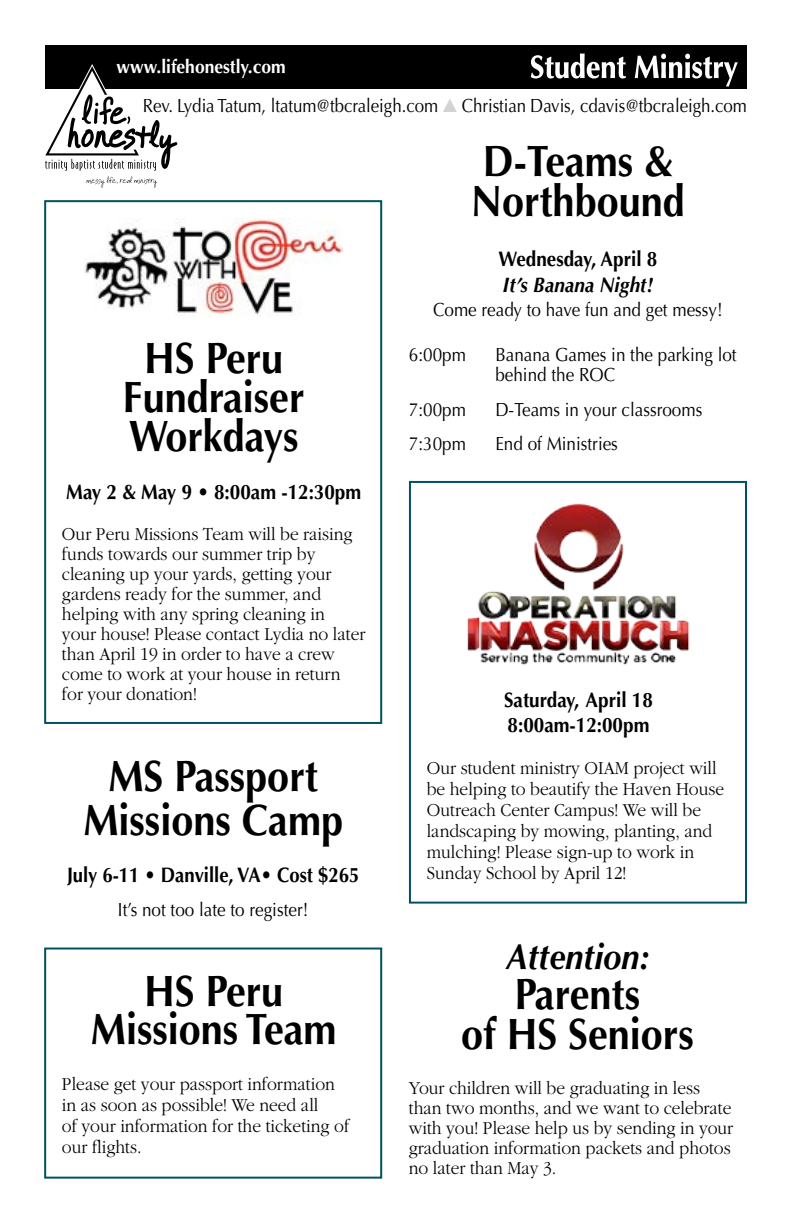
<style>
.page{position:relative;width:792px;height:1224px;background:#fff}
.page>*{position:absolute;margin:0;border:0;box-sizing:border-box;transform-origin:0 0}
.t1{font:700 44px/40px "Optima";color:#000;text-align:center;scale:.9 1}
.t2{font:italic 700 36px "Optima";color:#000;scale:.9 1}
.t3{font:700 21px/25.2px "Optima";color:#000;scale:.9 1}
.t4{font:700 21px "Optima";color:#000;scale:.88 1}
.t5{font:italic 700 21px "Optima";letter-spacing:.005em;color:#000;scale:.9 1}
.t6{font:300 19px/20px "Garamond";color:#000;scale:.92 1}
.t7{font:19px/20px "Optima";color:#000;scale:.9 1}
.t8{font:19px "Optima";color:#000;scale:.89 1}
.t9{font:700 19px "Optima";color:#fff;scale:.92 1}
.s1{color:#d1d3d4}
</style>
<div class="page">
<div style="left:45px;top:45px;width:702px;height:43px;background:#000"></div>
<svg style="left:531px;top:53px;width:95px;height:26px"></svg>
<svg style="left:635px;top:54px;width:103px;height:33px"></svg>
<svg style="left:45px;top:64px;width:132px;height:124px"></svg>
<div style="left:44px;top:948px;width:338px;height:231px;border:2px solid #00535e"></div>
<div style="left:44px;top:200px;width:338px;height:524px;border:2px solid #00535e"></div>
<div style="left:409px;top:481px;width:338px;height:423px;border:2px solid #00535e"></div>
<img style="left:85px;top:218px;width:258px;height:99px">
<img style="left:467px;top:503px;width:223px;height:162px">
<p class="t9" style="left:117px;top:56px;width:185px">www.lifehonestly.com</p>
<p class="t8" style="left:143px;top:94px;width:680px">Rev. Lydia Tatum, ltatum@tbcraleigh.com <span class="s1">▲</span> Christian Davis, cdavis@tbcraleigh.com</p>
<h1 class="t1" style="left:123px;top:340px;width:203px;line-height:39px">HS Peru<br>Fundraiser<br>Workdays</h1>
<p class="t3" style="left:66px;top:479px;width:329px">May 2 &amp; May 9 • 8:00am -12:30pm</p>
<p class="t6" style="left:62px;top:524px;width:331px">Our Peru Missions Team will be raising funds towards our summer trip by cleaning up your yards, getting your gardens ready for the summer, and helping with any spring cleaning in<br>your house! Please contact Lydia no later than April 19 in order to have a crew come to work at your house in return for your donation!</p>
<h1 class="t1" style="left:83px;top:755px;width:290px;line-height:44px">MS Passport<br>Missions Camp</h1>
<p class="t4" style="left:67px;top:863px;width:334px">July 6-11 • Danville, VA• Cost $265</p>
<p class="t7" style="left:118px;top:900px;width:213px">It’s not too late to register!</p>
<h1 class="t1" style="left:91px;top:973px;width:275px;line-height:38px">HS Peru<br>Missions Team</h1>
<p class="t6" style="left:62px;top:1074px;width:314px;line-height:21px">Please get your passport information in as soon as possible! We need all<br>of your information for the ticketing of our flights.</p>
<h1 class="t1" style="left:471px;top:142px;width:239px;text-align:left">D-Teams &amp;<br>Northbound</h1>
<p class="t3" style="left:499px;top:247px;width:178px">Wednesday, April 8</p>
<p class="t5" style="left:503px;top:272px;width:168px">It’s Banana Night!</p>
<p class="t7" style="left:433px;top:300px;width:323px">Come ready to have fun and get messy!</p>
<p class="t7" style="left:409px;top:345px;width:65px">6:00pm</p>
<p class="t7" style="left:495px;top:345px;width:270px">Banana Games in the parking lot behind the ROC</p>
<p class="t7" style="left:409px;top:399px;width:65px">7:00pm</p>
<p class="t7" style="left:495px;top:399px;width:232px">D-Teams in your classrooms</p>
<p class="t7" style="left:409px;top:434px;width:65px">7:30pm</p>
<p class="t7" style="left:495px;top:434px;width:138px">End of Ministries</p>
<p class="t3" style="left:504px;top:687px;width:167px">Saturday, April 18<br>8:00am-12:00pm</p>
<p class="t6" style="left:427px;top:758px;width:325px;line-height:21px">Our student ministry OIAM project will be helping to beautify the Haven House Outreach Center Campus! We will be landscaping by mowing, planting, and mulching! Please sign-up to work in Sunday School by April 12!</p>
<h2 class="t2" style="left:506px;top:935px;width:162px">Attention:</h2>
<h1 class="t1" style="left:461px;top:975px;width:260px">Parents<br>of HS Seniors</h1>
<p class="t6" style="left:409px;top:1078px;width:354px">Your children will be graduating in less than two months, and we want to celebrate with you! Please help us by sending in your graduation information packets and photos no later than May 3.</p>
</div>
